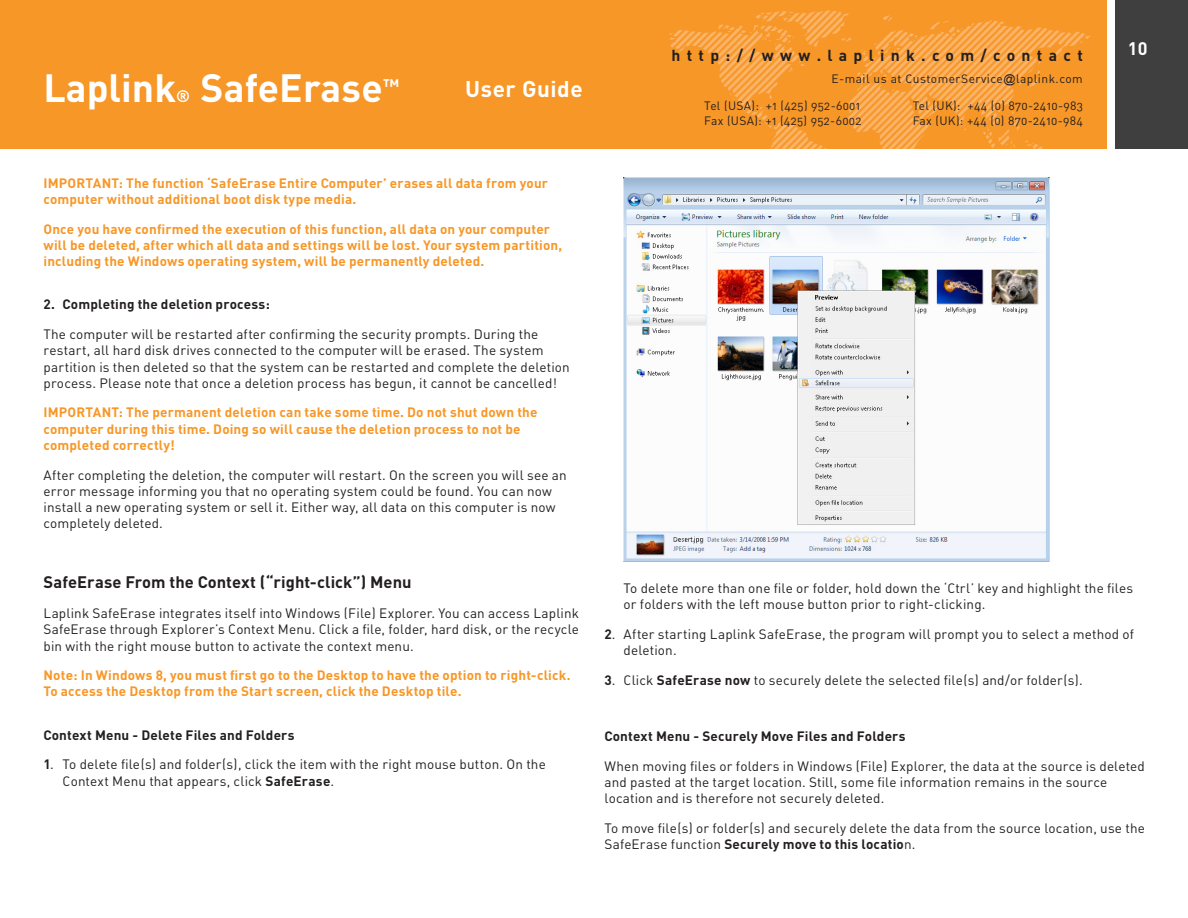
<style>
.page{position:relative;width:1188px;height:918px;background:#fff}
.page>*{position:absolute;margin:0;border:0;box-sizing:border-box;transform-origin:0 0}
.t1{font:700 39px "DIN";color:#fff}
.t2{font:700 22.5px "DIN";letter-spacing:.025em;color:#fff}
.t3{font:700 18px "DIN";color:#fff}
.t4{font:700 16.5px "DIN";letter-spacing:.005em;color:#231f20}
.t5{font:700 16.5px "DIN";color:#fff}
.t6{font:700 15.75px "DIN";letter-spacing:.4em;color:#231f20}
.t7{font:13.5px/16.2px "DIN Regular Alternate";letter-spacing:.01em;color:#231f20}
.t8{font:700 13.5px/16.2px "DIN";letter-spacing:.01em;color:#f79727}
.t9{font:700 13.5px "DIN";letter-spacing:.01em;color:#231f20}
.t10{font:12px/14.4px "DIN Regular Alternate";letter-spacing:.025em;color:#231f20}
.s1{font-family:"DIN";font-weight:700}
.s2{font-family:"Arial"}
.s3{font-family:"DIN Regular Alternate";font-weight:400}
</style>
<div class="page">
<div style="left:0;top:0;width:1107px;height:148px;background:#f79727"></div>
<svg style="left:669px;top:10px;width:424px;height:139px"></svg>
<div style="left:1116px;top:0;width:72px;height:148px;background:#3f3f40"></div>
<img style="left:624px;top:177px;width:426px;height:385px">
<h1 class="t1" style="left:44px;top:63px;width:134px">Laplink</h1>
<p class="t5" style="left:176px;top:86px;width:15px">®</p>
<h1 class="t1" style="left:201px;top:63px;width:201px">SafeErase<sup>™</sup></h1>
<h2 class="t2" style="left:465px;top:74px;width:119px">User Guide</h2>
<p class="t8" style="left:44px;top:175px;width:506px">IMPORTANT: The function ‘SafeErase Entire Computer’ erases all data from your computer without additional boot disk type media.</p>
<p class="t8" style="left:44px;top:220px;width:520px">Once you have confirmed the execution of this function, all data on your computer will be deleted, after which all data and settings will be lost. Your system partition, including the Windows operating system, will be permanently deleted.</p>
<p class="t9" style="left:44px;top:296px;width:228px">2. Completing the deletion process:</p>
<p class="t7" style="left:44px;top:326px;width:528px">The computer will be restarted after confirming the security prompts. During the restart, all hard disk drives connected to the computer will be erased. The system partition is then deleted so that the system can be restarted and complete the deletion process. Please note that once a deletion process has begun, it cannot be cancelled!</p>
<p class="t8" style="left:44px;top:404px;width:496px">IMPORTANT: The permanent deletion can take some time. Do not shut down the computer during this time. Doing so will cause the deletion process to not be completed correctly!</p>
<p class="t7" style="left:44px;top:466px;width:525px">After completing the deletion, the computer will restart. On the screen you will see an error message informing you that no operating system could be found. You can now install a new operating system or sell it. Either way, all data on this computer is now completely deleted.</p>
<p class="t4" style="left:44px;top:572px;width:370px">SafeErase From the Context (“right-click”) Menu</p>
<p class="t7" style="left:44px;top:605px;width:537px;text-align:justify">Laplink SafeErase integrates itself into Windows (File) Explorer. You can access Laplink SafeErase through Explorer’s Context Menu. Click a file, folder, hard disk, or the recycle bin with the right mouse button to activate the context menu.</p>
<p class="t8" style="left:44px;top:667px;width:529px">Note: In Windows 8, you must first go to the Desktop to have the option to right-click.<br>To access the Desktop from the Start screen, click the Desktop tile.</p>
<p class="t9" style="left:44px;top:726px;width:252px">Context Menu - Delete Files and Folders</p>
<p class="t7" style="left:63px;top:756px;width:485px;text-indent:-19px"><span class="s1">1</span>. To delete file(s) and folder(s), click the item with the right mouse button. On the<br>Context Menu that appears, click <span class="s1">SafeErase</span>.</p>
<p class="t6" style="left:671px;top:45px;width:413px">http://www.laplink.com/contact</p>
<p class="t10" style="left:831px;top:71px;width:253px">E-mail us at CustomerService<span class="s2">@</span>laplink.com</p>
<p class="t10" style="left:704px;top:98px;width:159px">Tel (USA): +1 (425) 952-6001<br>Fax (USA): +1 (425) 952-6002</p>
<p class="t10" style="left:913px;top:98px;width:172px">Tel (UK): +44 (0) 870-2410-983<br>Fax (UK): +44 (0) 870-2410-984</p>
<h3 class="t3" style="left:1128px;top:37px;width:21px">10</h3>
<p class="t7" style="left:624px;top:580px;width:511px">To delete more than one file or folder, hold down the ‘Ctrl’ key and highlight the files or folders with the left mouse button prior to right-clicking.</p>
<p class="t7" style="left:624px;top:625px;width:512px;text-indent:-19px"><span class="s1">2</span>. After starting Laplink SafeErase, the program will prompt you to select a method of deletion.</p>
<p class="t7" style="left:604px;top:671px;width:480px"><span class="s1">3</span>. Click <span class="s1">SafeErase now</span> to securely delete the selected file(s) and/or folder(s).</p>
<p class="t9" style="left:604px;top:728px;width:302px">Context Menu - Securely Move Files and Folders</p>
<p class="t7" style="left:604px;top:758px;width:542px">When moving files or folders in Windows (File) Explorer, the data at the source is deleted and pasted at the target location. Still, some file information remains in the source location and is therefore not securely deleted.</p>
<p class="t7" style="left:604px;top:820px;width:542px">To move file(s) or folder(s) and securely delete the data from the source location, use the</p>
<p class="t9" style="left:604px;top:836px;width:312px"><span class="s3">SafeErase function</span> Securely move to this locatio<span class="s3">n.</span></p>
</div>
